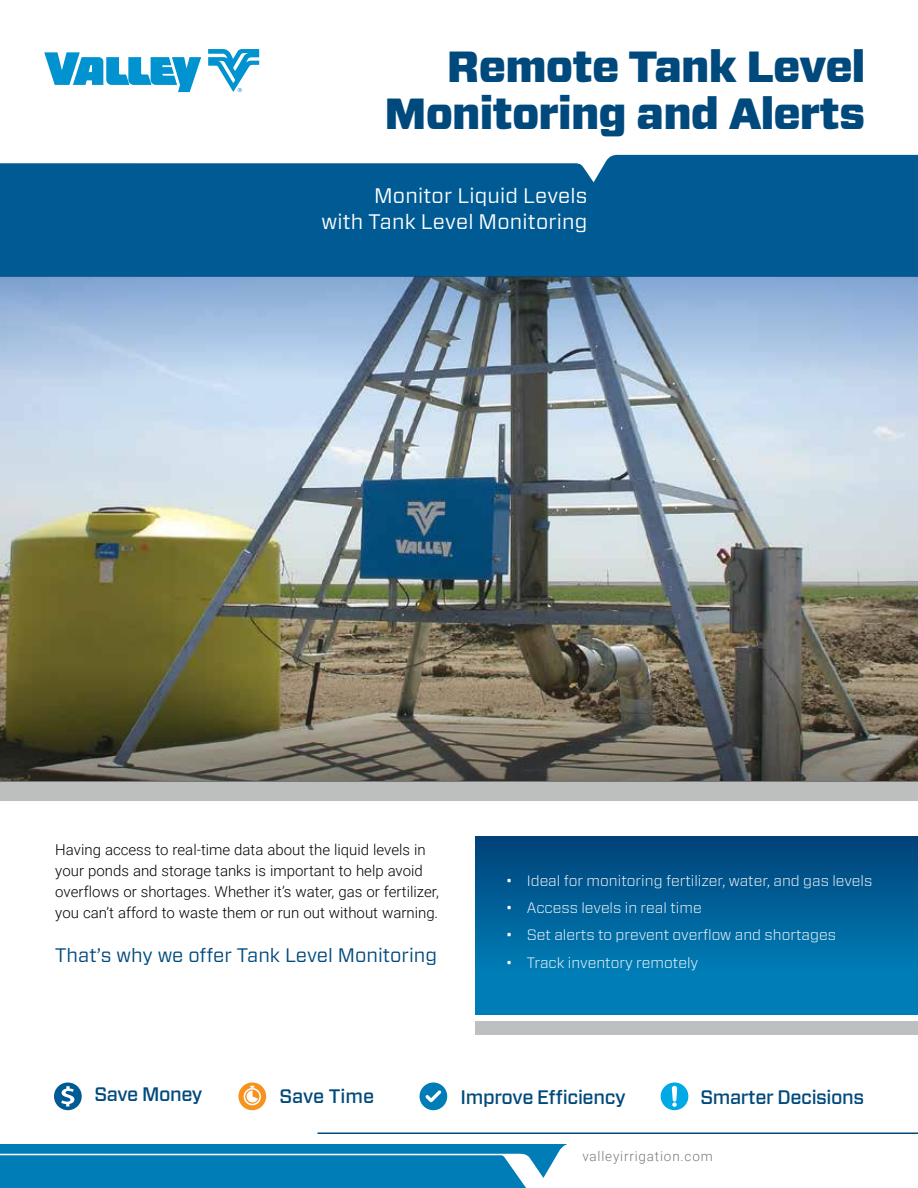
<style>
.page{position:relative;width:918px;height:1188px;background:#fff}
.page>*{position:absolute;margin:0;border:0;box-sizing:border-box;transform-origin:0 0}
.t1{font:900 43.5px/46.5px "Forza";letter-spacing:-.02em;color:#00497c;text-align:right}
.t2{font:21px/25.2px "Forza";letter-spacing:.01em;color:#fff;text-align:right}
.t3{font:500 19.5px "Forza";letter-spacing:-.02em;color:#00497c}
.t4{font:19.5px "Forza";color:#00497c}
.t5{font:500 19.5px "Forza";color:#00497c}
.t6{font:300 15px/21px "Roboto";color:#000}
.t7{font:300 15px "Forza";color:#fff}
.t8{font:300 13.5px "Roboto";letter-spacing:.06em;color:#787b7d}
</style>
<div class="page">
<img style="left:0;top:380px;width:918px;height:285px">
<svg style="left:0;top:1144px;width:567px;height:44px;background:#1688bc"></svg>
<div style="left:0;top:781px;width:918px;height:19px;background:#bdbfbf"></div>
<svg style="left:208px;top:49px;width:51px;height:43px"></svg>
<svg style="left:44px;top:52px;width:157px;height:40px"></svg>
<hr style="left:318px;top:1132px;width:600px;height:2px;background:#00497c">
<div style="left:475px;top:836px;width:443px;height:178px;background:#007db6"></div>
<div style="left:475px;top:836px;width:443px;height:134px;background:linear-gradient(to bottom,#004178,#007bb4)"></div>
<div style="left:475px;top:1021px;width:443px;height:14px;background:#bdc0c0"></div>
<svg style="left:54px;top:1082px;width:28px;height:28px"></svg>
<div style="left:420px;top:1082px;width:27px;height:28px;background:#007db6;border-radius:50%"></div>
<svg style="left:425px;top:1090px;width:16px;height:12px"></svg>
<div style="left:661px;top:1082px;width:27px;height:28px;background:#00aae7;border-radius:50%"></div>
<svg style="left:672px;top:1086px;width:5px;height:21px"></svg>
<svg style="left:238px;top:1082px;width:28px;height:28px"></svg>
<svg style="left:244px;top:1086px;width:17px;height:19px"></svg>
<svg style="left:0;top:665px;width:918px;height:116px;background:#696450"></svg>
<div style="left:0;top:155px;width:918px;height:122px;background:#005b94"></div>
<svg style="left:0;top:277px;width:918px;height:103px;background:#94adca"></svg>
<h1 class="t1" style="left:384px;top:45px;width:483px">Remote Tank Level<br>Monitoring and Alerts</h1>
<h2 class="t2" style="left:322px;top:183px;width:268px">Monitor Liquid Levels<br>with Tank Level Monitoring</h2>
<p class="t6" style="left:55px;top:839px;width:385px">Having access to real-time data about the liquid levels in your ponds and storage tanks is important to help avoid overflows or shortages. Whether it’s water, gas or fertilizer, you can’t afford to waste them or run out without warning.</p>
<h3 class="t4" style="left:55px;top:942px;width:383px">That’s why we offer Tank Level Monitoring</h3>
<p class="t7" style="left:506px;top:870px;width:368px">• Ideal for monitoring fertilizer, water, and gas levels</p>
<p class="t7" style="left:506px;top:898px;width:198px">• Access levels in real time</p>
<p class="t7" style="left:506px;top:925px;width:332px">• Set alerts to prevent overflow and shortages</p>
<p class="t7" style="left:506px;top:952px;width:194px">• Track inventory remotely</p>
<h3 class="t3" style="left:95px;top:1082px;width:110px">Save Money</h3>
<h3 class="t5" style="left:279px;top:1083px;width:96px">Save Time</h3>
<h3 class="t3" style="left:461px;top:1084px;width:167px">Improve Efficiency</h3>
<h3 class="t3" style="left:701px;top:1084px;width:165px">Smarter Decisions</h3>
<p class="t8" style="left:582px;top:1146px;width:132px">valleyirrigation.com</p>
</div>
